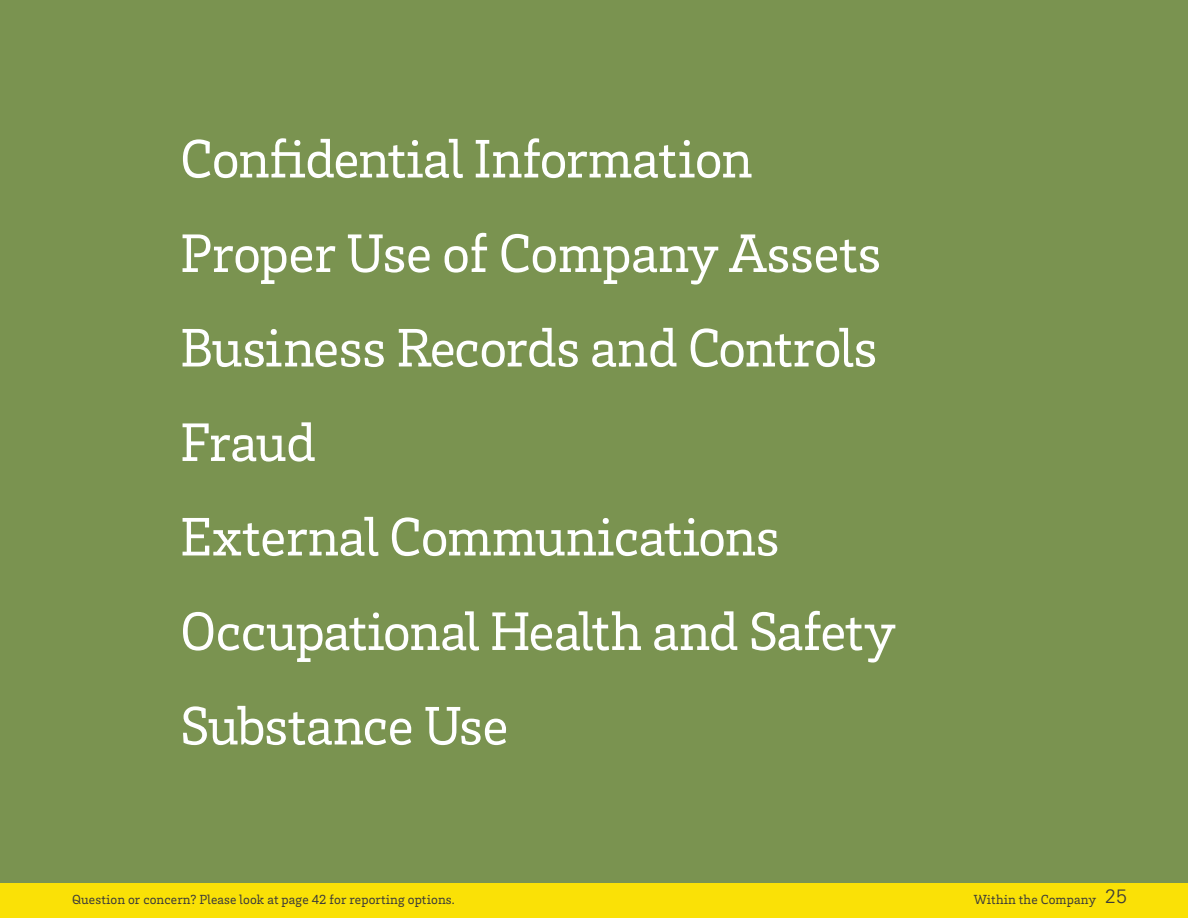
<style>
.page{position:relative;width:1188px;height:918px;background:#7a9350}
.page>*{position:absolute;margin:0;border:0;box-sizing:border-box;transform-origin:0 0}
.Intro_text{font:55.5px "Brix Slab";letter-spacing:-.01em;color:#fff}
.Intro_text-2{font:55.5px "Brix Slab";letter-spacing:-.03em;color:#fff}
.folio{font:300 19.5px "Univers LT Pro 45";color:#3c3b3a}
.folio_-_text{font:13.5px "Brix Slab";letter-spacing:.01em;color:#3c3b3a}
</style>
<div class="page">
<div style="left:0;top:883px;width:1188px;height:35px;background:#fae106"></div>
<p class="Intro_text" style="left:180px;top:123px;width:574px">Confidential Information</p>
<p class="Intro_text" style="left:180px;top:218px;width:703px">Proper Use of Company Assets</p>
<p class="Intro_text" style="left:180px;top:312px;width:699px">Business Records and Controls</p>
<p class="Intro_text" style="left:180px;top:407px;width:137px">Fraud</p>
<p class="Intro_text" style="left:180px;top:501px;width:601px">External Communications</p>
<p class="Intro_text-2" style="left:180px;top:596px;width:717px">Occupational Health and Safety</p>
<p class="Intro_text" style="left:180px;top:690px;width:330px">Substance Use</p>
<p class="folio_-_text" style="left:72px;top:891px;width:384px">Question or concern? Please look at page 42 for reporting options.</p>
<p class="folio_-_text" style="left:974px;top:891px;width:124px">Within the Company</p>
<p class="folio" style="left:1105px;top:884px;width:23px">25</p>
</div>
